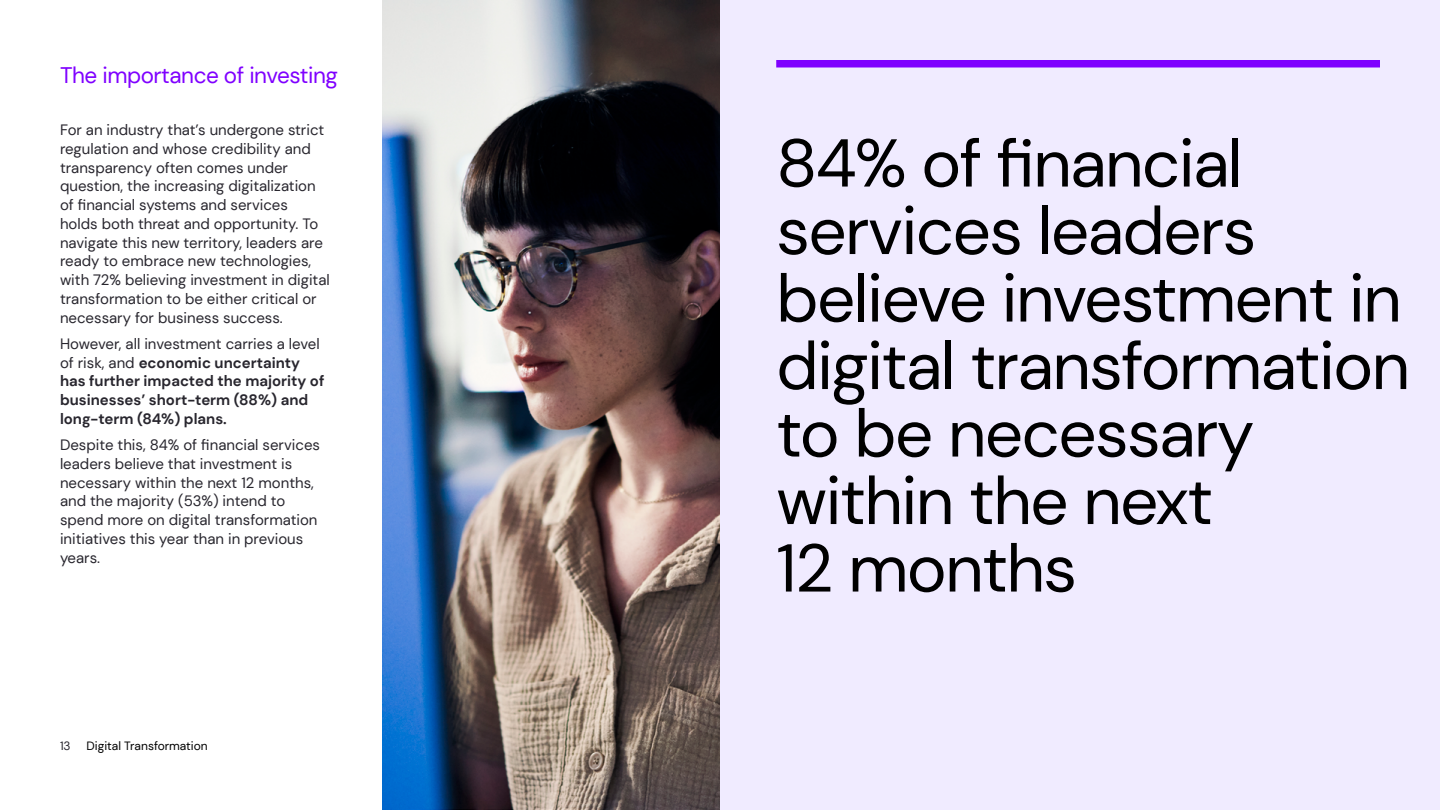
<style>
.page{position:relative;width:1440px;height:810px;background:#fff}
.page>*{position:absolute;margin:0;border:0;box-sizing:border-box;transform-origin:0 0}
.t1{font:67.5px/67.5px "DM Sans";letter-spacing:-.025em;color:#000}
.t2{font:22.5px "DM Sans";letter-spacing:-.02em;color:#7f00ff}
.t3{font:15px/18.8px "DM Sans";color:#28262e}
.t4{font:700 15px/18.8px "DM Sans";color:#28262e}
.t5{font:12px "DM Sans";color:#000}
.t6{font:12px "DM Sans";color:#28262e}
.s1{font-weight:400}
</style>
<div class="page">
<div style="left:720px;top:0;width:720px;height:810px;background:#f0ebff"></div>
<div style="left:776px;top:60px;width:604px;height:8px;background:#7f00ff"></div>
<img style="left:382px;top:0;width:338px;height:810px">
<h2 class="t2" style="left:60px;top:61px;width:279px">The importance of investing</h2>
<p class="t3" style="left:60px;top:120px;width:271px">For an industry that’s undergone strict regulation and whose credibility and transparency often comes under question, the increasing digitalization of financial systems and services<br>holds both threat and opportunity. To navigate this new territory, leaders are ready to embrace new technologies, with 72% believing investment in digital transformation to be either critical or necessary for business success.</p>
<p class="t4" style="left:60px;top:334px;width:266px"><span class="s1">However, all investment carries a level of risk, and</span> economic uncertainty has further impacted the majority of businesses’ short-term (88%) and long-term (84%) plans.</p>
<p class="t3" style="left:60px;top:435px;width:262px">Despite this, 84% of financial services leaders believe that investment is necessary within the next 12 months, and the majority (53%) intend to spend more on digital transformation initiatives this year than in previous years.</p>
<p class="t6" style="left:60px;top:738px;width:12px">13</p>
<p class="t5" style="left:87px;top:738px;width:123px">Digital Transformation</p>
<h1 class="t1" style="left:776px;top:129px;width:635px">84% of financial services leaders believe investment in digital transformation to be necessary within the next<br>12 months</h1>
</div>
